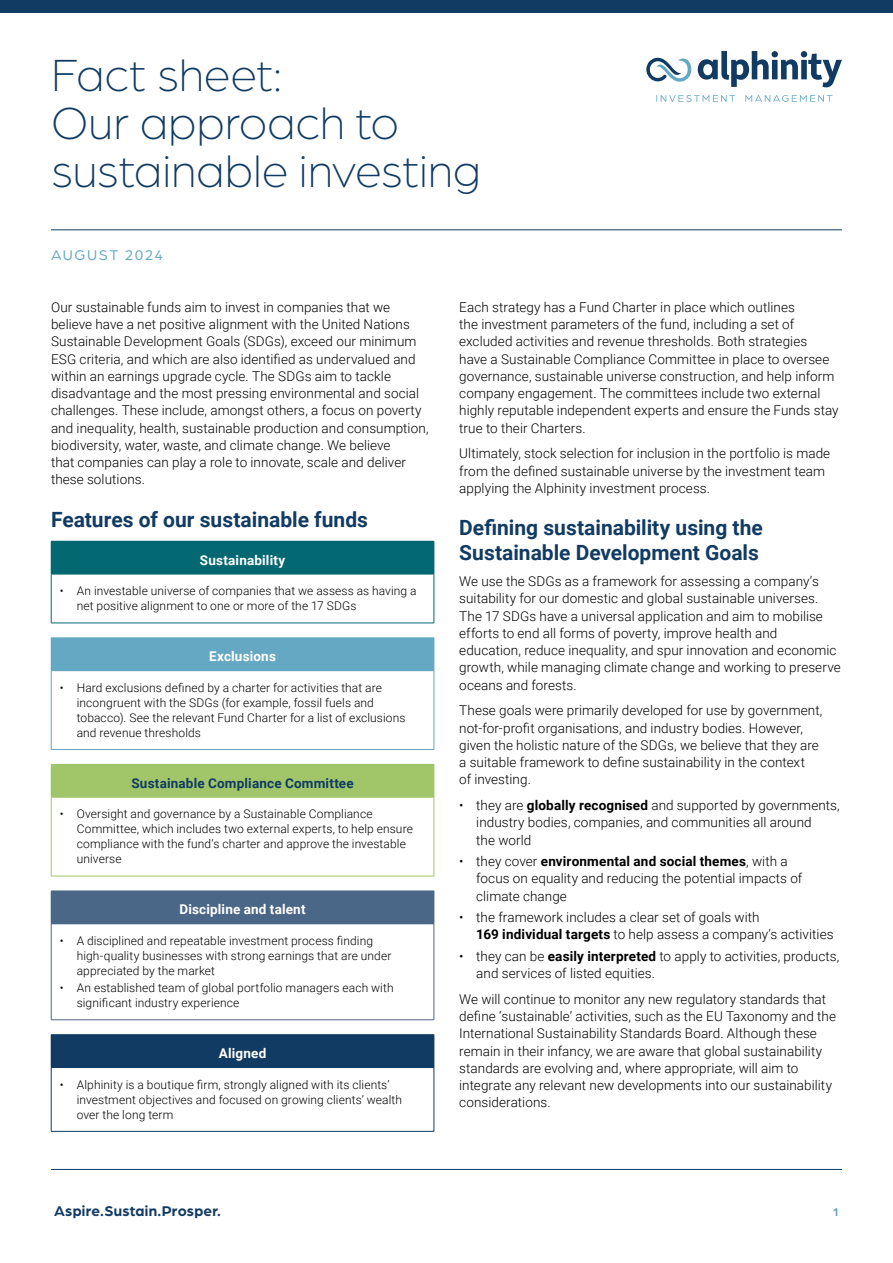
<style>
.page{position:relative;width:893px;height:1263px;background:#fff}
.page>*{position:absolute;margin:0;border:0;box-sizing:border-box;transform-origin:0 0}
.t1{font:300 48px/48px "Arboria";letter-spacing:-.005em;color:#113b62}
.t2{font:700 21px/25.2px "Roboto";color:#113b62}
.t3{font:700 15px "Arboria";letter-spacing:.015em;color:#113b62}
.t4{font:15px "Arboria";letter-spacing:.1em;color:#65a8c4}
.t5{font:300 13.5px/17.2px "Roboto";letter-spacing:.005em;color:#000}
.t6{font:700 13.5px "Roboto";letter-spacing:.01em;color:#fff}
.t7{font:700 13.5px "Roboto";letter-spacing:.015em;color:#113b62}
.t8{font:300 12px/15px "Roboto";letter-spacing:.01em;color:#000}
.t9{font:700 12px "Arboria";color:#65a8c4}
.s1{font-weight:700}
</style>
<div class="page">
<div style="left:0;top:0;width:893px;height:13px;background:#113b62"></div>
<hr style="left:51px;top:1169px;width:791px;height:1px;background:#113b62">
<svg style="left:698px;top:51px;width:144px;height:36px"></svg>
<svg style="left:646px;top:57px;width:45px;height:25px"></svg>
<svg style="left:656px;top:95px;width:176px;height:7px"></svg>
<div style="left:51px;top:541px;width:383px;height:33px;background:#036872"></div>
<hr style="left:434px;top:541px;width:1px;height:33px;background:#036872">
<hr style="left:51px;top:574px;width:383px;height:1px;background:#036872">
<hr style="left:51px;top:574px;width:1px;height:49px;background:#036872">
<hr style="left:434px;top:574px;width:1px;height:49px;background:#036872">
<hr style="left:51px;top:623px;width:383px;height:1px;background:#036872">
<div style="left:51px;top:638px;width:383px;height:33px;background:#65a8c4"></div>
<hr style="left:51px;top:637px;width:383px;height:1px;background:#65a8c4">
<hr style="left:434px;top:638px;width:1px;height:32px;background:#65a8c4">
<hr style="left:51px;top:671px;width:1px;height:78px;background:#65a8c4">
<hr style="left:434px;top:671px;width:1px;height:78px;background:#65a8c4">
<hr style="left:51px;top:749px;width:383px;height:1px;background:#65a8c4">
<div style="left:51px;top:764px;width:383px;height:33px;background:#a0c669"></div>
<hr style="left:51px;top:797px;width:1px;height:79px;background:#a0c669">
<hr style="left:434px;top:797px;width:1px;height:79px;background:#a0c669">
<hr style="left:51px;top:876px;width:383px;height:1px;background:#a0c669">
<hr style="left:434px;top:764px;width:1px;height:33px;background:#a0c669">
<hr style="left:51px;top:797px;width:383px;height:1px;background:#a0c669">
<div style="left:51px;top:891px;width:383px;height:33px;background:#4b6787"></div>
<hr style="left:434px;top:891px;width:1px;height:33px;background:#4b6787">
<hr style="left:51px;top:924px;width:1px;height:95px;background:#4b6787">
<hr style="left:434px;top:924px;width:1px;height:95px;background:#4b6787">
<hr style="left:51px;top:1019px;width:383px;height:1px;background:#4b6787">
<div style="left:51px;top:1035px;width:383px;height:32px;background:#113b62"></div>
<hr style="left:51px;top:1034px;width:383px;height:1px;background:#113b62">
<hr style="left:434px;top:1035px;width:1px;height:32px;background:#113b62">
<hr style="left:51px;top:1067px;width:383px;height:1px;background:#113b62">
<hr style="left:51px;top:1068px;width:1px;height:63px;background:#113b62">
<hr style="left:434px;top:1068px;width:1px;height:63px;background:#113b62">
<hr style="left:51px;top:1131px;width:383px;height:1px;background:#113b62">
<hr style="left:51px;top:230px;width:791px;height:1px;background:#113b62">
<h1 class="t1" style="left:51px;top:49px;width:432px">Fact sheet:<br>Our approach to sustainable investing</h1>
<p class="t4" style="left:51px;top:245px;width:113px">AUGUST 2024</p>
<p class="t5" style="left:51px;top:298px;width:379px">Our sustainable funds aim to invest in companies that we believe have a net positive alignment with the United Nations Sustainable Development Goals (SDGs), exceed our minimum ESG criteria, and which are also identified as undervalued and within an earnings upgrade cycle. The SDGs aim to tackle disadvantage and the most pressing environmental and social challenges. These include, amongst others, a focus on poverty and inequality, health, sustainable production and consumption, biodiversity, water, waste, and climate change. We believe<br>that companies can play a role to innovate, scale and deliver these solutions.</p>
<h2 class="t2" style="left:51px;top:506px;width:318px">Features of our sustainable funds</h2>
<p class="t6" style="left:200px;top:550px;width:87px">Sustainability</p>
<p class="t8" style="left:77px;top:583px;width:341px;text-indent:-17px">• An investable universe of companies that we assess as having a net positive alignment to one or more of the 17 SDGs</p>
<p class="t6" style="left:209px;top:647px;width:68px">Exclusions</p>
<p class="t8" style="left:77px;top:679px;width:330px;text-indent:-17px">• Hard exclusions defined by a charter for activities that are incongruent with the SDGs (for example, fossil fuels and tobacco). See the relevant Fund Charter for a list of exclusions and revenue thresholds</p>
<p class="t7" style="left:131px;top:774px;width:224px">Sustainable Compliance Committee</p>
<p class="t8" style="left:77px;top:806px;width:338px;text-indent:-17px">• Oversight and governance by a Sustainable Compliance Committee, which includes two external experts, to help ensure compliance with the fund’s charter and approve the investable universe</p>
<p class="t6" style="left:180px;top:900px;width:128px">Discipline and talent</p>
<p class="t8" style="left:77px;top:933px;width:316px;text-indent:-17px">• A disciplined and repeatable investment process finding high-quality businesses with strong earnings that are under appreciated by the market</p>
<p class="t8" style="left:77px;top:980px;width:318px;text-indent:-17px">• An established team of global portfolio managers each with significant industry experience</p>
<p class="t6" style="left:219px;top:1044px;width:49px">Aligned</p>
<p class="t8" style="left:77px;top:1076px;width:327px;text-indent:-17px">• Alphinity is a boutique firm, strongly aligned with its clients’ investment objectives and focused on growing clients’ wealth over the long term</p>
<p class="t5" style="left:459px;top:298px;width:381px">Each strategy has a Fund Charter in place which outlines<br>the investment parameters of the fund, including a set of excluded activities and revenue thresholds. Both strategies<br>have a Sustainable Compliance Committee in place to oversee governance, sustainable universe construction, and help inform company engagement. The committees include two external highly reputable independent experts and ensure the Funds stay true to their Charters.</p>
<p class="t5" style="left:459px;top:444px;width:373px">Ultimately, stock selection for inclusion in the portfolio is made from the defined sustainable universe by the investment team applying the Alphinity investment process.</p>
<h2 class="t2" style="left:459px;top:514px;width:305px">Defining sustainability using the<br>Sustainable Development Goals</h2>
<p class="t5" style="left:459px;top:572px;width:383px">We use the SDGs as a framework for assessing a company’s suitability for our domestic and global sustainable universes.<br>The 17 SDGs have a universal application and aim to mobilise efforts to end all forms of poverty, improve health and education, reduce inequality, and spur innovation and economic growth, while managing climate change and working to preserve oceans and forests.</p>
<p class="t5" style="left:459px;top:701px;width:365px">These goals were primarily developed for use by government, not-for-profit organisations, and industry bodies. However, given the holistic nature of the SDGs, we believe that they are a suitable framework to define sustainability in the context<br>of investing.</p>
<p class="t5" style="left:476px;top:796px;width:365px;text-indent:-17px">• they are <span class="s1">globally recognised</span> and supported by governments, industry bodies, companies, and communities all around<br>the world</p>
<p class="t5" style="left:476px;top:852px;width:328px;text-indent:-17px">• they cover <span class="s1">environmental and social themes</span>, with a focus on equality and reducing the potential impacts of climate change</p>
<p class="t5" style="left:476px;top:908px;width:359px;text-indent:-17px">• the framework includes a clear set of goals with<br><span class="s1">169 individual targets</span> to help assess a company’s activities</p>
<p class="t5" style="left:476px;top:947px;width:365px;text-indent:-17px">• they can be <span class="s1">easily interpreted</span> to apply to activities, products, and services of listed equities.</p>
<p class="t5" style="left:459px;top:990px;width:378px">We will continue to monitor any new regulatory standards that define ‘sustainable’ activities, such as the EU Taxonomy and the International Sustainability Standards Board. Although these remain in their infancy, we are aware that global sustainability standards are evolving and, where appropriate, will aim to integrate any relevant new developments into our sustainability considerations.</p>
<p class="t3" style="left:54px;top:1200px;width:168px">Aspire.Sustain.Prosper.</p>
<p class="t9" style="left:833px;top:1204px;width:7px">1</p>
</div>
